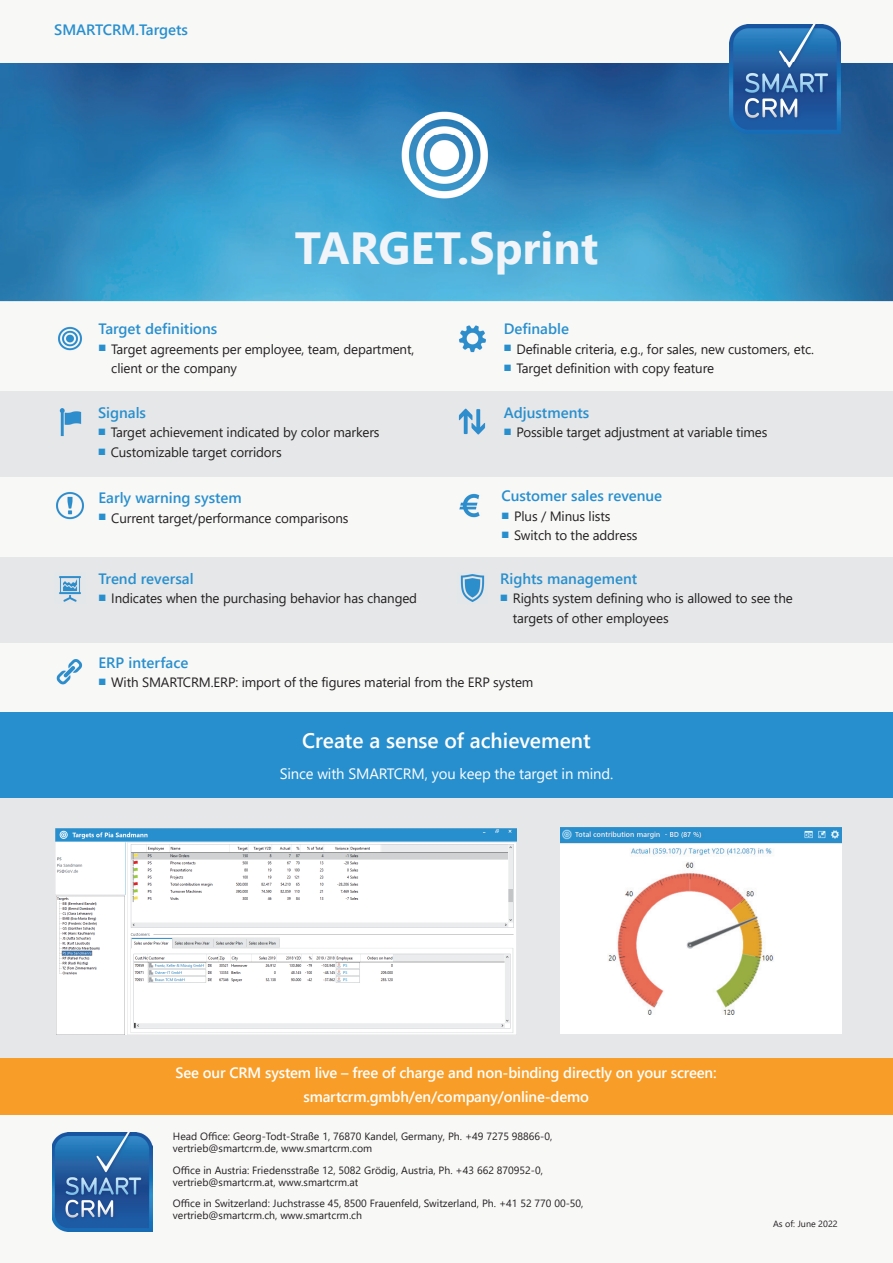
<style>
.page{position:relative;width:893px;height:1263px;background:#f8f8f7}
.page>*{position:absolute;margin:0;border:0;box-sizing:border-box;transform-origin:0 0}
.t1{font:700 45px "Segoe UI";color:#f1f4f8}
.t2{font:600 21px "Segoe UI";color:#fff}
.t3{font:600 15px "Segoe UI";color:#288fce}
.t4{font:600 15px/23.7px "Segoe UI";letter-spacing:-.01em;color:#fff;text-align:center}
.t5{font:15px "Segoe UI";letter-spacing:-.01em;color:#fff}
.t6{font:13.5px/19.5px "Segoe UI";letter-spacing:-.01em;color:#231f20}
.t7{font:10.5px/12px "Segoe UI";color:#231f20}
.t8{font:9px "Segoe UI";color:#231f20}
</style>
<div class="page">
<div style="left:0;top:713px;width:893px;height:91px;background:#288fce"></div>
<div style="left:0;top:798px;width:893px;height:308px;background:#e5e7e8"></div>
<img style="left:0;top:63px;width:893px;height:238px">
<img style="left:388px;top:98px;width:114px;height:114px">
<img style="left:730px;top:24px;width:110px;height:109px">
<div style="left:0;top:391px;width:893px;height:85px;background:#e5e7e8"></div>
<img style="left:58px;top:326px;width:24px;height:25px">
<img style="left:459px;top:325px;width:27px;height:28px">
<img style="left:59px;top:408px;width:23px;height:29px">
<img style="left:458px;top:408px;width:28px;height:27px">
<img style="left:56px;top:492px;width:28px;height:28px">
<img style="left:459px;top:493px;width:21px;height:25px">
<div style="left:1px;top:557px;width:892px;height:85px;background:#e5e7e8"></div>
<img style="left:59px;top:576px;width:22px;height:26px">
<img style="left:460px;top:574px;width:25px;height:28px">
<img style="left:52px;top:1133px;width:100px;height:98px">
<img style="left:56px;top:828px;width:460px;height:206px">
<img style="left:56px;top:659px;width:27px;height:26px">
<img style="left:560px;top:827px;width:282px;height:206px">
<div style="left:0;top:1059px;width:893px;height:56px;background:#f89d28"></div>
<p class="t3" style="left:54px;top:16px;width:135px">SMARTCRM.Targets</p>
<h1 class="t1" style="left:295px;top:205px;width:305px">TARGET.Sprint</h1>
<p class="t3" style="left:99px;top:315px;width:120px">Target definitions</p>
<p class="t6" style="left:111px;top:338px;width:305px;text-indent:-13px"><sup>■</sup> Target agreements per employee, team, department, client or the company</p>
<p class="t3" style="left:98px;top:398px;width:50px">Signals</p>
<p class="t6" style="left:98px;top:422px;width:283px"><sup>■</sup> Target achievement indicated by color markers</p>
<p class="t6" style="left:98px;top:441px;width:185px"><sup>■</sup> Customizable target corridors</p>
<p class="t3" style="left:99px;top:484px;width:145px">Early warning system</p>
<p class="t6" style="left:99px;top:507px;width:251px"><sup>■</sup> Current target/performance comparisons</p>
<p class="t3" style="left:99px;top:564px;width:97px">Trend reversal</p>
<p class="t6" style="left:99px;top:587px;width:320px"><sup>■</sup> Indicates when the purchasing behavior has changed</p>
<p class="t3" style="left:504px;top:315px;width:67px">Definable</p>
<p class="t6" style="left:504px;top:338px;width:312px"><sup>■</sup> Definable criteria, e.g., for sales, new customers, etc.</p>
<p class="t6" style="left:504px;top:357px;width:212px"><sup>■</sup> Target definition with copy feature</p>
<p class="t3" style="left:504px;top:398px;width:87px">Adjustments</p>
<p class="t6" style="left:504px;top:422px;width:265px"><sup>■</sup> Possible target adjustment at variable times</p>
<p class="t3" style="left:501px;top:482px;width:162px">Customer sales revenue</p>
<p class="t6" style="left:501px;top:505px;width:110px"><sup>■</sup> Plus / Minus lists</p>
<p class="t6" style="left:501px;top:525px;width:138px"><sup>■</sup> Switch to the address</p>
<p class="t3" style="left:500px;top:564px;width:139px">Rights management</p>
<p class="t6" style="left:513px;top:587px;width:281px;text-indent:-13px"><sup>■</sup> Rights system defining who is allowed to see the targets of other employees</p>
<p class="t3" style="left:99px;top:648px;width:91px">ERP interface</p>
<p class="t6" style="left:99px;top:671px;width:436px"><sup>■</sup> With SMARTCRM.ERP: import of the figures material from the ERP system</p>
<h2 class="t2" style="left:302px;top:721px;width:290px">Create a sense of achievement</h2>
<p class="t5" style="left:280px;top:759px;width:335px">Since with SMARTCRM, you keep the target in mind.</p>
<p class="t4" style="left:176px;top:1059px;width:543px">See our CRM system live – free of charge and non-binding directly on your screen: smartcrm.gmbh/en/company/online-demo</p>
<p class="t7" style="left:173px;top:1130px;width:381px">Head Office: Georg-Todt-Straße 1, 76870 Kandel, Germany, Ph. +49 7275 98866-0, vertrieb@smartcrm.de, www.smartcrm.com</p>
<p class="t7" style="left:173px;top:1164px;width:372px">Office in Austria: Friedensstraße 12, 5082 Grödig, Austria, Ph. +43 662 870952-0, vertrieb@smartcrm.at, www.smartcrm.at</p>
<p class="t7" style="left:173px;top:1196px;width:412px">Office in Switzerland: Juchstrasse 45, 8500 Frauenfeld, Switzerland, Ph. +41 52 770 00-50, vertrieb@smartcrm.ch, www.smartcrm.ch</p>
<p class="t8" style="left:773px;top:1215px;width:66px">As of: June 2022</p>
</div>
